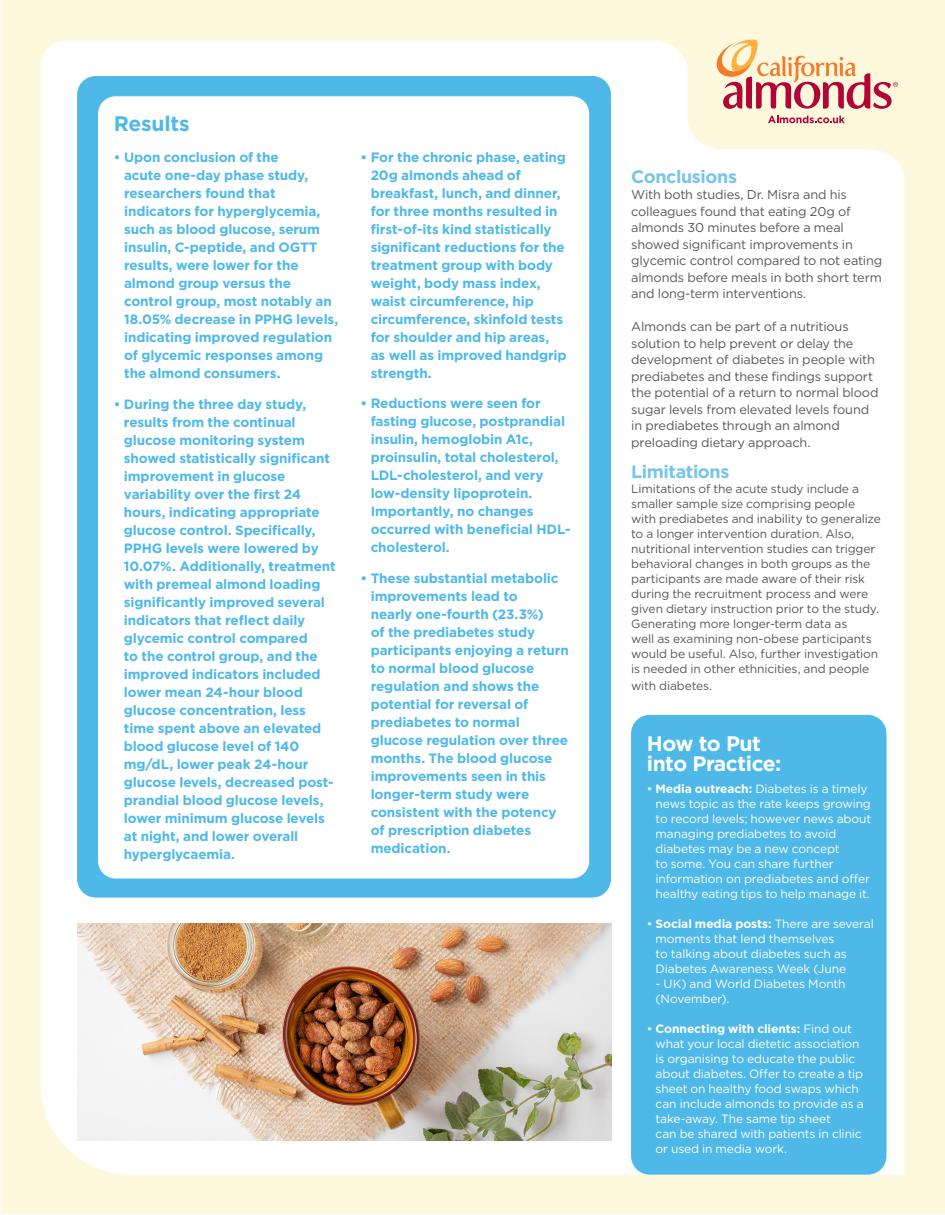
<style>
.page{position:relative;width:945px;height:1215px;background:#fff}
.page>*{position:absolute;margin:0;border:0;box-sizing:border-box;transform-origin:0 0}
.Body1{font:700 21px/19.5px "Gotham";letter-spacing:-.025em;color:#fff}
.Body1-2{font:700 21px "Gotham";letter-spacing:-.01em;color:#4eb9e9}
.Body1-3{font:700 18px "Gotham";letter-spacing:-.02em;color:#77c4ed}
.Body1-4{font:700 13.5px/18px "Gotham";letter-spacing:-.01em;color:#4eb9e9}
.Body1-5{font:12.75px/16.5px "Gotham";letter-spacing:-.01em;color:#57585a}
.Body1-6{font:12px/15px "Gotham";letter-spacing:-.01em;color:#fff}
.Body1-7{font:12px/15px "Gotham";letter-spacing:-.01em;color:#57585a}
.s1{font-weight:700}
</style>
<div class="page">
<div style="left:2px;top:1px;width:943px;height:1213px;background:#fef8dd"></div>
<div style="left:40px;top:40px;width:864px;height:1135px;background:#fff"></div>
<svg style="left:714px;top:39px;width:184px;height:70px"></svg>
<svg style="left:768px;top:116px;width:77px;height:7px"></svg>
<div style="left:78px;top:77px;width:532px;height:820px;background:#4eb9e9;border-radius:18px"></div>
<div style="left:98px;top:96px;width:492px;height:783px;background:#fff;border-radius:18px"></div>
<img style="left:77px;top:923px;width:534px;height:217px">
<div style="left:632px;top:715px;width:254px;height:459px;background:#4eb9e9;border-radius:18px"></div>
<div style="left:631px;top:715px;width:255px;height:459px;border:1px solid #4eb9e9;border-radius:18px"></div>
<p class="Body1-2" style="left:114px;top:110px;width:77px">Results</p>
<p class="Body1-4" style="left:124px;top:148px;width:216px;text-indent:-10px">• Upon conclusion of the<br>acute one-day phase study, researchers found that indicators for hyperglycemia, such as blood glucose, serum insulin, C-peptide, and OGTT results, were lower for the almond group versus the control group, most notably an<br>18.05% decrease in PPHG levels, indicating improved regulation of glycemic responses among the almond consumers.</p>
<p class="Body1-4" style="left:124px;top:395px;width:213px;text-indent:-10px">• During the three day study, results from the continual glucose monitoring system showed statistically significant improvement in glucose variability over the first 24 hours, indicating appropriate glucose control. Specifically,<br>PPHG levels were lowered by<br>10.07%. Additionally, treatment with premeal almond loading significantly improved several indicators that reflect daily glycemic control compared<br>to the control group, and the improved indicators included lower mean 24-hour blood glucose concentration, less time spent above an elevated blood glucose level of 140 mg/dL, lower peak 24-hour glucose levels, decreased post&shy;prandial blood glucose levels, lower minimum glucose levels at night, and lower overall hyperglycaemia.</p>
<p class="Body1-4" style="left:371px;top:148px;width:197px;text-indent:-10px">• For the chronic phase, eating<br>20g almonds ahead of breakfast, lunch, and dinner, for three months resulted in first-of-its kind statistically significant reductions for the treatment group with body weight, body mass index, waist circumference, hip circumference, skinfold tests for shoulder and hip areas, as well as improved handgrip strength.</p>
<p class="Body1-4" style="left:371px;top:395px;width:201px;text-indent:-10px">• Reductions were seen for fasting glucose, postprandial insulin, hemoglobin A1c, proinsulin, total cholesterol,<br>LDL-cholesterol, and very low-density lipoprotein.<br>Importantly, no changes occurred with beneficial HDL&shy;cholesterol.</p>
<p class="Body1-4" style="left:371px;top:569px;width:200px;text-indent:-10px">• These substantial metabolic improvements lead to<br>nearly one-fourth (23.3%)<br>of the prediabetes study participants enjoying a return to normal blood glucose regulation and shows the potential for reversal of prediabetes to normal glucose regulation over three months. The blood glucose improvements seen in this longer-term study were consistent with the potency of prescription diabetes medication.</p>
<p class="Body1-3" style="left:631px;top:165px;width:107px">Conclusions</p>
<p class="Body1-5" style="left:631px;top:186px;width:253px">With both studies, Dr. Misra and his colleagues found that eating 20g of almonds 30 minutes before a meal showed significant improvements in glycemic control compared to not eating almonds before meals in both short term and long-term interventions.</p>
<p class="Body1-5" style="left:631px;top:318px;width:249px">Almonds can be part of a nutritious solution to help prevent or delay the development of diabetes in people with prediabetes and these findings support the potential of a return to normal blood sugar levels from elevated levels found in prediabetes through an almond preloading dietary approach.</p>
<p class="Body1-3" style="left:631px;top:460px;width:100px">Limitations</p>
<p class="Body1-7" style="left:631px;top:481px;width:251px">Limitations of the acute study include a smaller sample size comprising people with prediabetes and inability to generalize to a longer intervention duration. Also, nutritional intervention studies can trigger behavioral changes in both groups as the participants are made aware of their risk during the recruitment process and were given dietary instruction prior to the study.<br>Generating more longer-term data as<br>well as examining non-obese participants would be useful. Also, further investigation is needed in other ethnicities, and people</p>
<p class="Body1-7" style="left:631px;top:678px;width:83px">with diabetes.</p>
<p class="Body1" style="left:647px;top:734px;width:136px">How to Put into Practice:</p>
<p class="Body1-6" style="left:656px;top:781px;width:217px;text-indent:-9px">• <span class="s1">Media outreach:</span> Diabetes is a timely news topic as the rate keeps growing to record levels; however news about managing prediabetes to avoid diabetes may be a new concept<br>to some. You can share further information on prediabetes and offer healthy eating tips to help manage it.</p>
<p class="Body1-6" style="left:656px;top:916px;width:220px;text-indent:-9px">• <span class="s1">Social media posts:</span> There are several moments that lend themselves<br>to talking about diabetes such as Diabetes Awareness Week (June</p>
<p class="Body1-6" style="left:656px;top:976px;width:191px">- UK) and World Diabetes Month (November).</p>
<p class="Body1-6" style="left:656px;top:1021px;width:210px;text-indent:-9px">• <span class="s1">Connecting with clients:</span> Find out what your local dietetic association is organising to educate the public about diabetes. Offer to create a tip sheet on healthy food swaps which can include almonds to provide as a take-away. The same tip sheet<br>can be shared with patients in clinic or used in media work.</p>
</div>
